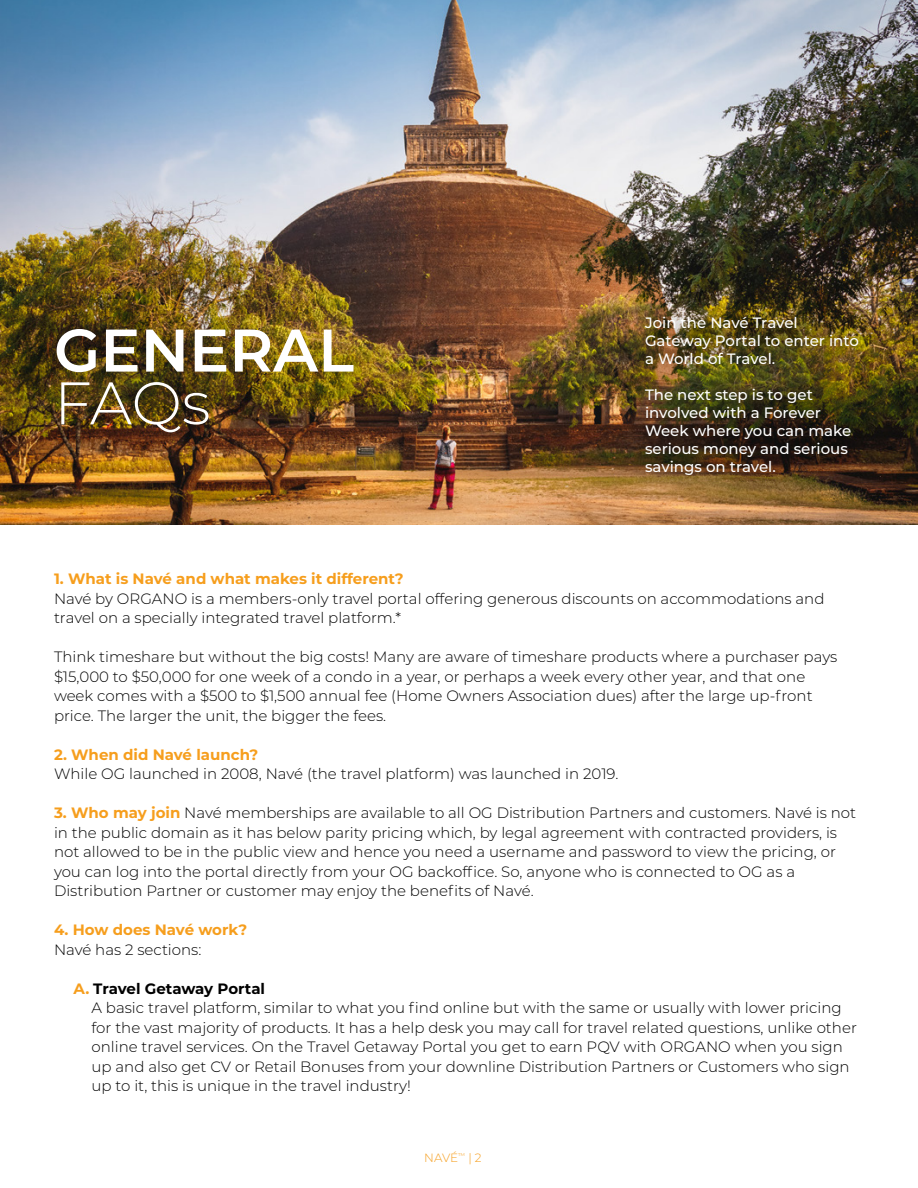
<style>
.page{position:relative;width:918px;height:1188px;background:#fff}
.page>*{position:absolute;margin:0;border:0;box-sizing:border-box;transform-origin:0 0}
.t1{font:600 60px "Montserrat";color:#fff}
.t2{font:300 60px "Montserrat";color:#fff}
.t3{font:300 15px/19.5px "Montserrat";color:#000}
.t4{font:500 15px/18px "Montserrat";color:#fff}
.t5{font:700 15px "Montserrat";color:#f69e1d}
.t6{font:700 15px "Montserrat";letter-spacing:-.005em;color:#000}
.t7{font:300 12px "Montserrat";color:#f69e1d}
.s1{font-weight:700;color:#f69e1d}
.s2{color:#f69e1d}
</style>
<div class="page">
<img style="left:0;top:0;width:918px;height:525px">
<div style="left:632px;top:303px;width:244px;height:189px;background:#000;opacity:.75"></div>
<p class="t1" style="left:54px;top:308px;width:302px">GENERAL</p>
<p class="t2" style="left:54px;top:362px;width:158px">FAQs</p>
<p class="t4" style="left:645px;top:313px;width:216px">Join the Navé Travel<br>Gateway Portal to enter into a World of Travel.</p>
<p class="t4" style="left:645px;top:385px;width:208px">The next step is to get involved with a Forever<br>Week where you can make serious money and serious savings on travel.</p>
<p class="t5" style="left:54px;top:568px;width:351px">1. What is Navé and what makes it different?</p>
<p class="t3" style="left:54px;top:588px;width:772px">Navé by ORGANO is a members-only travel portal offering generous discounts on accommodations and</p>
<p class="t3" style="left:54px;top:608px;width:348px">travel on a specially integrated travel platform.*</p>
<p class="t3" style="left:54px;top:647px;width:785px">Think timeshare but without the big costs! Many are aware of timeshare products where a purchaser pays</p>
<p class="t3" style="left:54px;top:666px;width:753px">$15,000 to $50,000 for one week of a condo in a year, or perhaps a week every other year, and that one</p>
<p class="t3" style="left:54px;top:686px;width:760px">week comes with a $500 to $1,500 annual fee (Home Owners Association dues) after the large up-front</p>
<p class="t3" style="left:54px;top:705px;width:334px">price. The larger the unit, the bigger the fees.</p>
<p class="t5" style="left:54px;top:744px;width:206px">2. When did Navé launch?</p>
<p class="t3" style="left:54px;top:764px;width:566px">While OG launched in 2008, Navé (the travel platform) was launched in 2019.</p>
<p class="t3" style="left:54px;top:803px;width:804px"><span class="s1">3. Who may join</span> Navé memberships are available to all OG Distribution Partners and customers. Navé is not</p>
<p class="t3" style="left:54px;top:822px;width:785px">in the public domain as it has below parity pricing which, by legal agreement with contracted providers, is</p>
<p class="t3" style="left:54px;top:842px;width:783px">not allowed to be in the public view and hence you need a username and password to view the pricing, or</p>
<p class="t3" style="left:54px;top:861px;width:743px">you can log into the portal directly from your OG backoffice. So, anyone who is connected to OG as a</p>
<p class="t3" style="left:54px;top:881px;width:481px">Distribution Partner or customer may enjoy the benefits of Navé.</p>
<p class="t5" style="left:54px;top:919px;width:195px">4. How does Navé work?</p>
<p class="t3" style="left:54px;top:939px;width:149px">Navé has 2 sections:</p>
<p class="t6" style="left:74px;top:978px;width:193px"><span class="s2">A.</span> Travel Getaway Portal</p>
<p class="t3" style="left:92px;top:998px;width:767px">A basic travel platform, similar to what you find online but with the same or usually with lower pricing for the vast majority of products. It has a help desk you may call for travel related questions, unlike other</p>
<p class="t3" style="left:92px;top:1037px;width:760px">online travel services. On the Travel Getaway Portal you get to earn PQV with ORGANO when you sign up and also get CV or Retail Bonuses from your downline Distribution Partners or Customers who sign up to it, this is unique in the travel industry!</p>
<p class="t7" style="left:424px;top:1150px;width:59px">NAVÉ<sup>™</sup> | 2</p>
</div>
